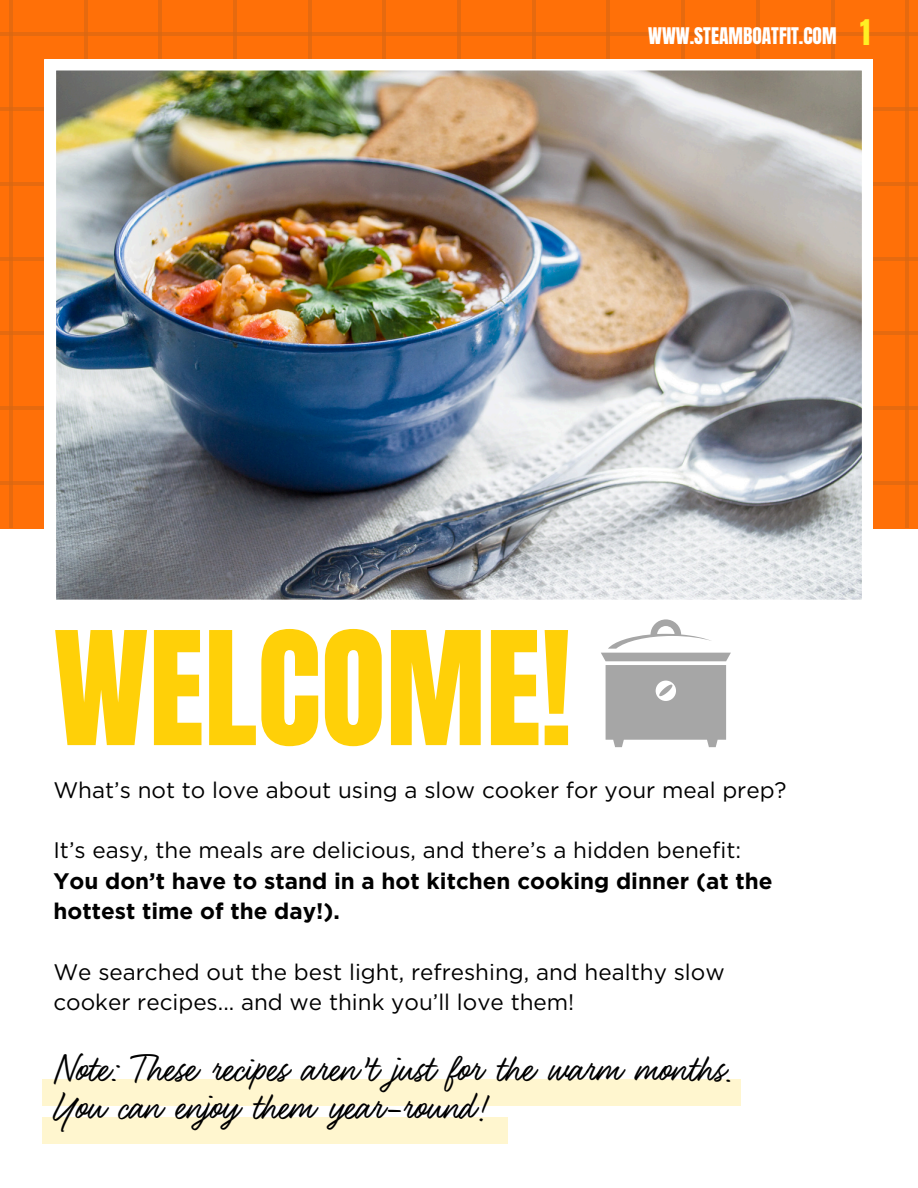
<style>
.page{position:relative;width:918px;height:1188px;background:#fff}
.page>*{position:absolute;margin:0;border:0;box-sizing:border-box;transform-origin:0 0}
.t1{font:133.95px "Anton";color:#ffd008}
.t2{font:43.5px "Felt That";color:#000}
.t3{font:30px "Anton";color:#fff024}
.t4{font:22.5px/30.3px "Gotham";color:#000}
.t5{font:700 22.5px/30.3px "Gotham";color:#000}
.t6{font:19.5px "Anton";color:#fff}
.s1{font-weight:400}
</style>
<div class="page">
<div style="left:0;top:0;width:918px;height:529px;background:#ff7008"></div>
<hr style="left:9px;top:0;width:4px;height:528px;background:#e66a0f">
<hr style="left:84px;top:0;width:4px;height:528px;background:#e66a0f">
<hr style="left:158px;top:0;width:4px;height:528px;background:#e66a0f">
<hr style="left:233px;top:0;width:4px;height:528px;background:#e66a0f">
<hr style="left:308px;top:0;width:4px;height:528px;background:#e66a0f">
<hr style="left:383px;top:0;width:3px;height:528px;background:#d66715">
<hr style="left:457px;top:0;width:4px;height:528px;background:#e66a0f">
<hr style="left:532px;top:0;width:4px;height:528px;background:#e66a0f">
<hr style="left:607px;top:0;width:3px;height:528px;background:#d66715">
<hr style="left:681px;top:0;width:4px;height:528px;background:#e66a0f">
<hr style="left:756px;top:0;width:4px;height:528px;background:#e66a0f">
<hr style="left:831px;top:0;width:3px;height:528px;background:#d66715">
<hr style="left:905px;top:0;width:4px;height:528px;background:#e66a0f">
<hr style="left:0;top:481px;width:918px;height:3px;background:#d66715">
<hr style="left:0;top:406px;width:918px;height:4px;background:#e66a0f">
<hr style="left:0;top:331px;width:918px;height:4px;background:#e66a0f">
<hr style="left:0;top:257px;width:918px;height:3px;background:#d66715">
<hr style="left:0;top:182px;width:918px;height:4px;background:#e66a0f">
<hr style="left:0;top:107px;width:918px;height:4px;background:#e66a0f">
<hr style="left:0;top:33px;width:918px;height:3px;background:#d66715">
<img style="left:45px;top:59px;width:828px;height:541px">
<svg style="left:601px;top:619px;width:130px;height:128px"></svg>
<div style="left:42px;top:1079px;width:698px;height:26px;background:#fff6cf"></div>
<div style="left:42px;top:1117px;width:465px;height:26px;background:#fff6cf"></div>
<p class="t6" style="left:648px;top:22px;width:190px">WWW.STEAMBOATFIT.COM</p>
<h1 class="t3" style="left:860px;top:11px;width:11px">1</h1>
<h3 class="t1" style="left:53px;top:593px;width:520px">WELCOME!</h3>
<p class="t4" style="left:53px;top:774px;width:735px">What’s not to love about using a slow cooker for your meal prep?</p>
<p class="t5" style="left:53px;top:835px;width:721px"><span class="s1">It’s easy, the meals are delicious, and there’s a hidden benefit:<br></span>You don’t have to stand in a hot kitchen cooking dinner (at the hottest time of the day!).</p>
<p class="t4" style="left:53px;top:957px;width:673px">We searched out the best light, refreshing, and healthy slow cooker recipes... and we think you’ll love them!</p>
<h3 class="t2" style="left:53px;top:1050px;width:678px">Note: These recipes aren’t just for the warm months.</h3>
<p class="t2" style="left:53px;top:1089px;width:434px">You can enjoy them year-round!</p>
</div>
